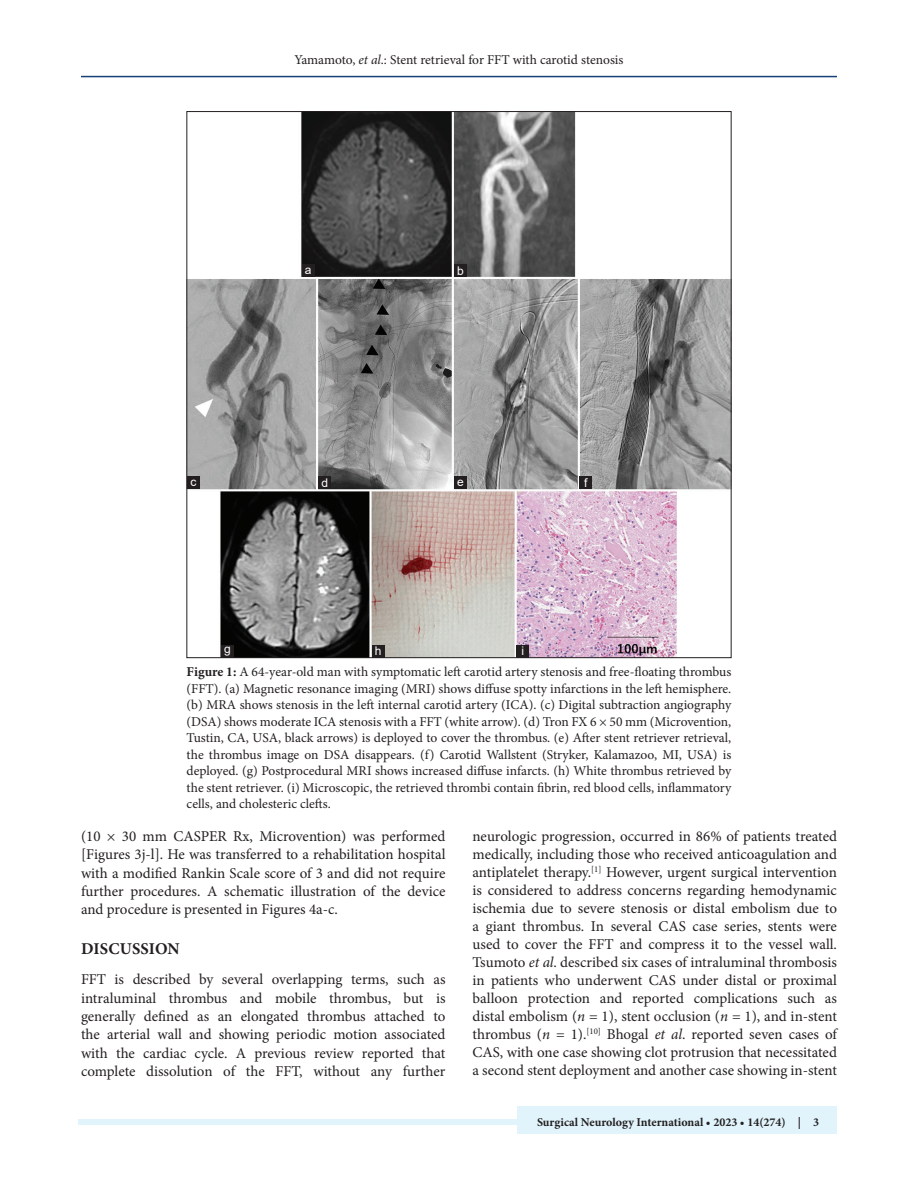
<style>
.page{position:relative;width:918px;height:1188px;background:#fff}
.page>*{position:absolute;margin:0;border:0;box-sizing:border-box;transform-origin:0 0}
.t1{font:700 16.5px "Minion Pro";letter-spacing:.01em;color:#231f20}
.TX{font:15px/18px "Minion Pro";color:#231f20;text-align:justify}
.FGC{font:13.5px/16.5px "Minion Pro";letter-spacing:-.005em;color:#231f20;text-align:justify}
.JF{font:700 12px "Minion Pro";color:#231f20}
.LABEL{font:12px "Arial";color:#fff}
.s1{font-style:italic}
.s2{font-weight:700}
</style>
<div class="page">
<hr style="left:81px;top:76px;width:756px;height:1px;background:#164077">
<div style="left:78px;top:1119px;width:756px;height:6px;background:#e1f4fc"></div>
<div style="left:518px;top:1106px;width:319px;height:28px;background:#e1f4fc"></div>
<img style="left:189px;top:113px;width:540px;height:543px">
<div style="left:319px;top:476px;width:12px;height:13px;background:#231f20"></div>
<div style="left:372px;top:645px;width:13px;height:12px;background:#231f20"></div>
<div style="left:221px;top:645px;width:13px;height:13px;background:#231f20"></div>
<div style="left:579px;top:476px;width:13px;height:13px;background:#231f20"></div>
<div style="left:454px;top:476px;width:13px;height:13px;background:#231f20"></div>
<div style="left:302px;top:264px;width:12px;height:13px;background:#231f20"></div>
<div style="left:187px;top:476px;width:13px;height:13px;background:#231f20"></div>
<div style="left:454px;top:264px;width:13px;height:13px;background:#231f20"></div>
<div style="left:517px;top:645px;width:12px;height:13px;background:#231f20"></div>
<p class="FGC" style="left:294px;top:51px;width:331px">Yamamoto, <span class="s1">et al</span>.: Stent retrieval for FFT with carotid stenosis</p>
<p class="LABEL" style="left:305px;top:262px;width:8px">a</p>
<p class="LABEL" style="left:457px;top:263px;width:8px">b</p>
<p class="LABEL" style="left:190px;top:474px;width:7px">c</p>
<p class="LABEL" style="left:322px;top:475px;width:8px">d</p>
<p class="LABEL" style="left:224px;top:641px;width:8px">g</p>
<p class="LABEL" style="left:375px;top:643px;width:8px">h</p>
<p class="LABEL" style="left:457px;top:474px;width:8px">e</p>
<p class="LABEL" style="left:584px;top:475px;width:5px">f</p>
<p class="LABEL" style="left:522px;top:643px;width:4px">i</p>
<p class="FGC" style="left:187px;top:664px;width:546px"><span class="s2">Figure 1:</span> A 64-year-old man with symptomatic left carotid artery stenosis and free-floating thrombus (FFT). (a) Magnetic resonance imaging (MRI) shows diffuse spotty infarctions in the left hemisphere. (b) MRA shows stenosis in the left internal carotid artery (ICA). (c) Digital subtraction angiography (DSA) shows moderate ICA stenosis with a FFT (white arrow). (d) Tron FX 6 × 50 mm (Microvention, Tustin, CA, USA, black arrows) is deployed to cover the thrombus. (e) After stent retriever retrieval, the thrombus image on DSA disappears. (f) Carotid Wallstent (Stryker, Kalamazoo, MI, USA) is deployed. (g) Postprocedural MRI shows increased diffuse infarcts. (h) White thrombus retrieved by the stent retriever. (i) Microscopic, the retrieved thrombi contain fibrin, red blood cells, inflammatory cells, and cholesteric clefts.</p>
<p class="TX" style="left:81px;top:827px;width:366px;line-height:18.5px">(10 × 30 mm CASPER Rx, Microvention) was performed [Figures 3j-l]. He was transferred to a rehabilitation hospital with a modified Rankin Scale score of 3 and did not require further procedures. A schematic illustration of the device and procedure is presented in Figures 4a-c.</p>
<h1 class="t1" style="left:81px;top:937px;width:100px">DISCUSSION</h1>
<p class="TX" style="left:81px;top:970px;width:366px;line-height:18.5px">FFT is described by several overlapping terms, such as intraluminal thrombus and mobile thrombus, but is generally defined as an elongated thrombus attached to the arterial wall and showing periodic motion associated with the cardiac cycle. A previous review reported that complete dissolution of the FFT, without any further</p>
<p class="TX" style="left:472px;top:827px;width:366px">neurologic progression, occurred in 86% of patients treated medically, including those who received anticoagulation and antiplatelet therapy.<sup>[1]</sup> However, urgent surgical intervention is considered to address concerns regarding hemodynamic ischemia due to severe stenosis or distal embolism due to a giant thrombus. In several CAS case series, stents were used to cover the FFT and compress it to the vessel wall.<br>Tsumoto <span class="s1">et al</span>. described six cases of intraluminal thrombosis in patients who underwent CAS under distal or proximal balloon protection and reported complications such as distal embolism (<span class="s1">n</span> = 1), stent occlusion (<span class="s1">n</span> = 1), and in-stent thrombus (<span class="s1">n</span> = 1).<sup>[10]</sup> Bhogal <span class="s1">et al</span>. reported seven cases of CAS, with one case showing clot protrusion that necessitated a second stent deployment and another case showing in-stent</p>
<p class="JF" style="left:537px;top:1113px;width:284px">Surgical Neurology International • 2023 • 14(274) | 3</p>
</div>
